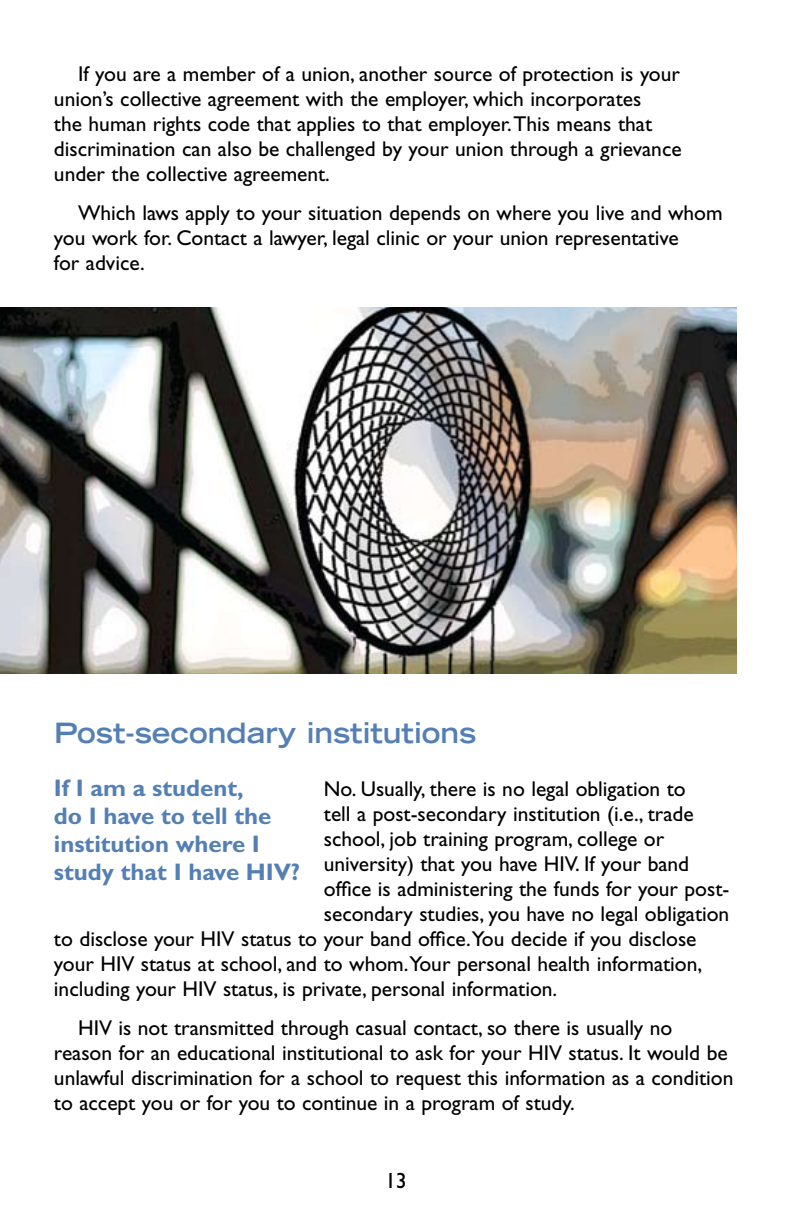
<style>
.page{position:relative;width:792px;height:1224px;background:#fff}
.page>*{position:absolute;margin:0;border:0;box-sizing:border-box;transform-origin:0 0}
.t1{font:700 expanded 28px "Trade Gothic LH";color:#547fb4}
.t2{font:700 24px/28px "Gill Sans";color:#547fb4}
.t3{font:22px "Gill Sans";color:#000}
.t4{font:21.6px/25px "Gill Sans";color:#000}
</style>
<div class="page">
<img style="left:0;top:307px;width:736px;height:367px">
<p class="t4" style="left:54px;top:61px;width:629px;text-indent:24px">If you are a member of a union, another source of protection is your union’s collective agreement with the employer, which incorporates<br>the human rights code that applies to that employer. This means that discrimination can also be challenged by your union through a grievance under the collective agreement.</p>
<p class="t4" style="left:54px;top:201px;width:670px;text-indent:24px">Which laws apply to your situation depends on where you live and whom you work for. Contact a lawyer, legal clinic or your union representative<br>for advice.</p>
<p class="t1" style="left:54px;top:715px;width:424px">Post-secondary institutions</p>
<p class="t4" style="left:324px;top:776px;width:363px">No. Usually, there is no legal obligation to</p>
<p class="t4" style="left:324px;top:801px;width:371px">tell a post-secondary institution (i.e., trade</p>
<p class="t4" style="left:324px;top:826px;width:342px">school, job training program, college or</p>
<p class="t4" style="left:324px;top:851px;width:367px">university) that you have HIV. If your band</p>
<p class="t4" style="left:324px;top:876px;width:407px">office is administering the funds for your post-</p>
<p class="t4" style="left:324px;top:901px;width:407px">secondary studies, you have no legal obligation</p>
<p class="t4" style="left:54px;top:926px;width:644px">to disclose your HIV status to your band office.You decide if you disclose</p>
<p class="t4" style="left:54px;top:951px;width:650px">your HIV status at school, and to whom.Your personal health information,</p>
<p class="t4" style="left:54px;top:976px;width:505px">including your HIV status, is private, personal information.</p>
<p class="t4" style="left:54px;top:1016px;width:681px;text-indent:24px">HIV is not transmitted through casual contact, so there is usually no reason for an educational institutional to ask for your HIV status. It would be unlawful discrimination for a school to request this information as a condition to accept you or for you to continue in a program of study.</p>
<p class="t2" style="left:54px;top:774px;width:248px">If I am a student,<br>do I have to tell the institution where I study that I have HIV?</p>
<p class="t3" style="left:385px;top:1168px;width:23px">13</p>
</div>
